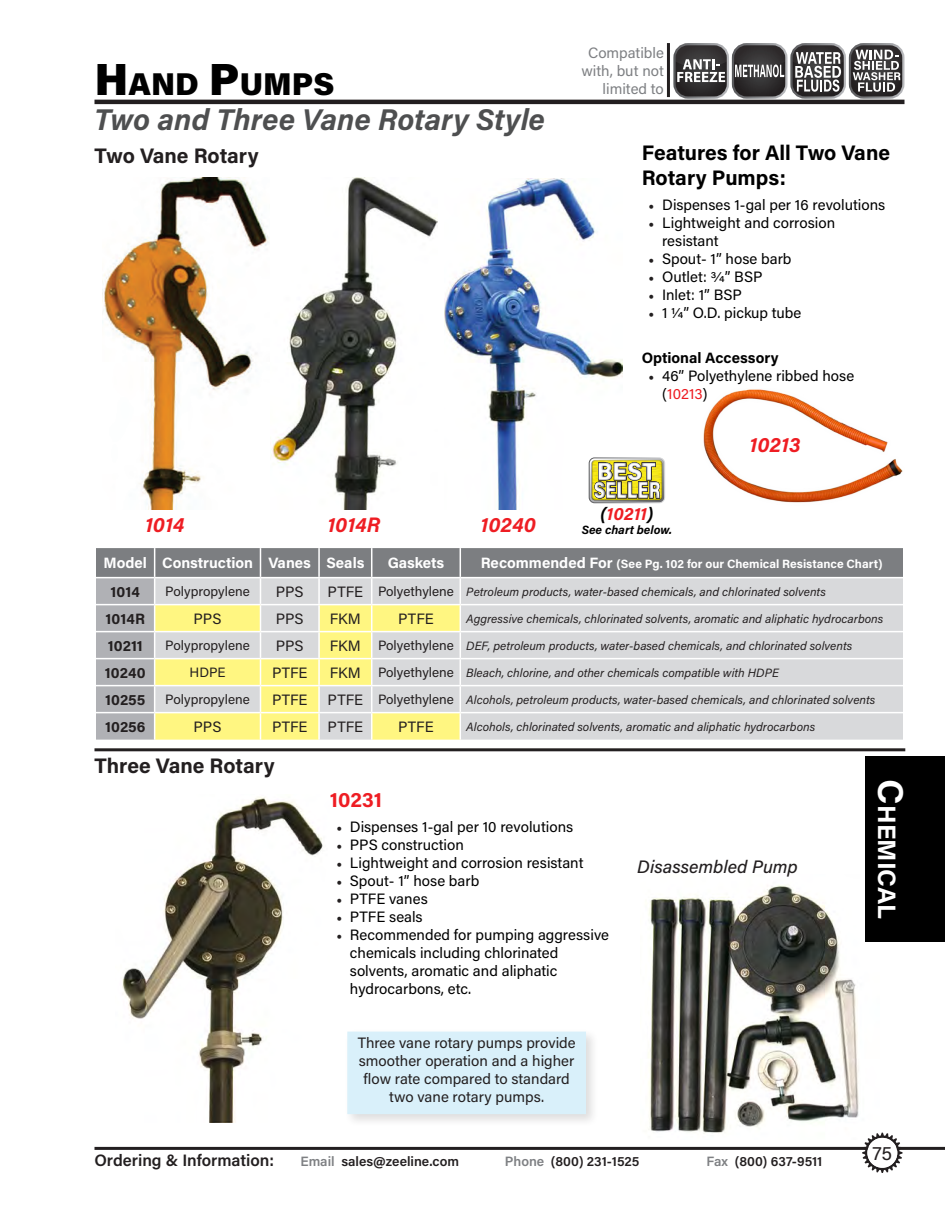
<style>
.page{position:relative;width:945px;height:1215px;background:#fff}
.page>*{position:absolute;margin:0;border:0;box-sizing:border-box;transform-origin:0 0}
.t1{font:900 31.5px "Acumin Pro";color:#000}
.t2{font:italic 700 30px "Acumin Pro";color:#4e4f50}
.t3{font:700 25.2px "Acumin Pro";color:#fff}
.t4{font:700 21px/25.2px "Acumin Pro";color:#000}
.Paragraph_Style_3{font:700 21px "Acumin Pro";color:#231f20}
.Paragraph_Style_3-2{font:italic 700 21px "Acumin Pro";color:#ee1d23}
.t5{font:700 21px "Acumin Pro";color:#ee1d23}
.t6{font:19.5px "Acumin Pro";color:#231f20}
.Paragraph_Style_3-3{font:italic 500 18px "Acumin Pro";color:#231f20}
.t7{font:italic 700 18px "Acumin Pro";letter-spacing:.005em;color:#ee1d23}
.t8{font:600 16.5px "Acumin Pro";letter-spacing:-.005em;color:#231f20}
.t9{font:15px/18px "Acumin Pro";color:#000}
.Paragraph_Style_3-4{font:15px/18px "Acumin Pro";color:#231f20;text-align:center}
.Paragraph_Style_3-5{font:700 15px "Acumin Pro";color:#fff}
.t10{font:15px/18px "Acumin Pro";color:#7e8083;text-align:center}
.Paragraph_Style_3-6{font:700 15px "Acumin Pro";color:#231f20}
.t11{font:700 15px "Acumin Pro";color:#000}
.Paragraph_Style_3-7{font:13.5px "Acumin Pro";color:#231f20}
.t12{font:600 13.5px "Acumin Pro";color:#231f20}
.Paragraph_Style_3-8{font:italic 12px "Acumin Pro";color:#231f20}
.Paragraph_Style_3-9{font:700 12px "Acumin Pro";color:#fff}
.t13{font:italic 700 12px "Acumin Pro";color:#000}
.s1{font-size:45px}
.s2{font-family:"Minion Pro";color:#231f20}
.s3{color:#ee1d23}
.s4{color:#000}
.s5{font-size:15px}
.s6{color:#7e8083}
.s7{font-size:36px}
</style>
<div class="page">
<hr style="left:94px;top:100px;width:810px;height:4px;background:#231f20">
<hr style="left:94px;top:1147px;width:851px;height:3px;background:#231f20">
<hr style="left:667px;top:43px;width:3px;height:54px;background:#231f20">
<img style="left:122px;top:797px;width:201px;height:325px">
<div style="left:673px;top:43px;width:56px;height:56px;border:2px solid #fff;border-radius:13px"></div>
<div style="left:849px;top:43px;width:55px;height:56px;border:2px solid #fff;border-radius:13px"></div>
<div style="left:790px;top:43px;width:56px;height:56px;border:2px solid #fff;border-radius:13px"></div>
<div style="left:732px;top:43px;width:56px;height:56px;border:2px solid #fff;border-radius:13px"></div>
<svg style="left:674px;top:44px;width:230px;height:54px"></svg>
<img style="left:103px;top:178px;width:166px;height:332px">
<img style="left:270px;top:178px;width:168px;height:332px">
<img style="left:444px;top:178px;width:178px;height:332px">
<img style="left:703px;top:389px;width:200px;height:114px">
<svg style="left:96px;top:548px;width:807px;height:192px;background:#cfcfc1"></svg>
<hr style="left:96px;top:577px;width:59px;height:1px;background:#fff">
<hr style="left:155px;top:577px;width:105px;height:1px;background:#fff">
<hr style="left:260px;top:577px;width:59px;height:1px;background:#fff">
<hr style="left:319px;top:577px;width:53px;height:1px;background:#fff">
<hr style="left:372px;top:577px;width:88px;height:1px;background:#fff">
<hr style="left:460px;top:577px;width:443px;height:1px;background:#fff">
<hr style="left:94px;top:748px;width:811px;height:3px;background:#231f20">
<img style="left:648px;top:874px;width:218px;height:260px">
<svg style="left:347px;top:1031px;width:246px;height:90px;fill:#ebeaea"></svg>
<div style="left:347px;top:1032px;width:239px;height:82px;background:#d9f0fa"></div>
<div style="left:866px;top:756px;width:79px;height:186px;background:#000"></div>
<svg style="left:862px;top:1133px;width:41px;height:40px"></svg>
<div style="left:867px;top:1138px;width:30px;height:30px;background:#fff;border-radius:50%"></div>
<img style="left:589px;top:457px;width:72px;height:1px">
<svg style="left:589px;top:458px;width:76px;height:45px"></svg>
<p class="t1" style="left:94px;top:62px;width:242px"><span class="s1">H</span>AND <span class="s1">P</span>UMPS</p>
<p class="t2" style="left:94px;top:98px;width:452px">Two and Three Vane Rotary Style</p>
<p class="Paragraph_Style_3" style="left:94px;top:140px;width:166px">Two Vane Rotary</p>
<p class="Paragraph_Style_3-2" style="left:145px;top:510px;width:41px">1014</p>
<p class="Paragraph_Style_3-2" style="left:328px;top:510px;width:54px">1014R</p>
<p class="Paragraph_Style_3-2" style="left:481px;top:510px;width:57px">10240</p>
<p class="t10" style="left:581px;top:43px;width:84px">Compatible with, but not</p>
<p class="t10" style="left:603px;top:79px;width:63px">limited to</p>
<p class="t4" style="left:642px;top:139px;width:250px">Features for All Two Vane<br>Rotary Pumps:</p>
<p class="t9" style="left:649px;top:195px;width:238px"><span class="s2">•</span> Dispenses 1-gal per 16 revolutions</p>
<p class="t9" style="left:662px;top:213px;width:175px;text-indent:-14px"><span class="s2">•</span> Lightweight and corrosion resistant</p>
<p class="t9" style="left:649px;top:249px;width:144px"><span class="s2">•</span> Spout- 1” hose barb</p>
<p class="t9" style="left:649px;top:267px;width:115px"><span class="s2">•</span> Outlet: 3/4” BSP</p>
<p class="t9" style="left:649px;top:285px;width:95px"><span class="s2">•</span> Inlet: 1” BSP</p>
<p class="t9" style="left:649px;top:303px;width:154px"><span class="s2">•</span> 1 1/4” O.D. pickup tube</p>
<p class="t11" style="left:642px;top:347px;width:138px">Optional Accessory</p>
<p class="t9" style="left:662px;top:366px;width:194px;text-indent:-14px"><span class="s2">•</span> 46” Polyethylene ribbed hose (<span class="s3">10213</span>)</p>
<p class="t7" style="left:600px;top:501px;width:54px"><span class="s4">(</span>10211<span class="s4">)</span></p>
<p class="t13" style="left:582px;top:521px;width:92px">See chart below.</p>
<p class="Paragraph_Style_3-2" style="left:750px;top:430px;width:52px">10213</p>
<p class="Paragraph_Style_3-5" style="left:104px;top:553px;width:45px">Model</p>
<p class="Paragraph_Style_3-5" style="left:162px;top:553px;width:92px">Construction</p>
<p class="Paragraph_Style_3-5" style="left:269px;top:553px;width:44px">Vanes</p>
<p class="Paragraph_Style_3-5" style="left:326px;top:553px;width:40px">Seals</p>
<p class="Paragraph_Style_3-5" style="left:388px;top:553px;width:58px">Gaskets</p>
<p class="Paragraph_Style_3-9" style="left:481px;top:556px;width:403px"><span class="s5">Recommended For</span> (See Pg. 102 for our Chemical Resistance Chart)</p>
<p class="Paragraph_Style_3-6" style="left:111px;top:581px;width:31px">1014</p>
<p class="Paragraph_Style_3-7" style="left:165px;top:582px;width:86px">Polypropylene</p>
<p class="Paragraph_Style_3-4" style="left:276px;top:582px;width:29px">PPS</p>
<p class="Paragraph_Style_3-4" style="left:328px;top:582px;width:37px">PTFE</p>
<p class="Paragraph_Style_3-7" style="left:378px;top:582px;width:77px">Polyethylene</p>
<p class="Paragraph_Style_3-8" style="left:466px;top:583px;width:361px">Petroleum products, water-based chemicals, and chlorinated solvents</p>
<p class="Paragraph_Style_3-6" style="left:106px;top:608px;width:41px">1014R</p>
<p class="Paragraph_Style_3-4" style="left:194px;top:609px;width:29px">PPS</p>
<p class="Paragraph_Style_3-4" style="left:276px;top:609px;width:29px">PPS</p>
<p class="Paragraph_Style_3-4" style="left:330px;top:609px;width:33px">FKM</p>
<p class="Paragraph_Style_3-4" style="left:398px;top:609px;width:37px">PTFE</p>
<p class="Paragraph_Style_3-8" style="left:466px;top:610px;width:418px">Aggressive chemicals, chlorinated solvents, aromatic and aliphatic hydrocarbons</p>
<p class="Paragraph_Style_3-6" style="left:108px;top:635px;width:36px">10211</p>
<p class="Paragraph_Style_3-7" style="left:165px;top:636px;width:86px">Polypropylene</p>
<p class="Paragraph_Style_3-4" style="left:276px;top:636px;width:29px">PPS</p>
<p class="Paragraph_Style_3-4" style="left:330px;top:636px;width:33px">FKM</p>
<p class="Paragraph_Style_3-7" style="left:378px;top:636px;width:77px">Polyethylene</p>
<p class="Paragraph_Style_3-8" style="left:466px;top:637px;width:388px">DEF, petroleum products, water-based chemicals, and chlorinated solvents</p>
<p class="Paragraph_Style_3-6" style="left:105px;top:662px;width:42px">10240</p>
<p class="Paragraph_Style_3-7" style="left:190px;top:663px;width:38px">HDPE</p>
<p class="Paragraph_Style_3-4" style="left:272px;top:663px;width:37px">PTFE</p>
<p class="Paragraph_Style_3-4" style="left:330px;top:663px;width:33px">FKM</p>
<p class="Paragraph_Style_3-7" style="left:378px;top:663px;width:77px">Polyethylene</p>
<p class="Paragraph_Style_3-8" style="left:466px;top:664px;width:314px">Bleach, chlorine, and other chemicals compatible with HDPE</p>
<p class="Paragraph_Style_3-6" style="left:105px;top:689px;width:42px">10255</p>
<p class="Paragraph_Style_3-7" style="left:165px;top:690px;width:86px">Polypropylene</p>
<p class="Paragraph_Style_3-4" style="left:272px;top:690px;width:37px">PTFE</p>
<p class="Paragraph_Style_3-4" style="left:328px;top:690px;width:37px">PTFE</p>
<p class="Paragraph_Style_3-7" style="left:378px;top:690px;width:77px">Polyethylene</p>
<p class="Paragraph_Style_3-8" style="left:466px;top:691px;width:411px">Alcohols, petroleum products, water-based chemicals, and chlorinated solvents</p>
<p class="Paragraph_Style_3-6" style="left:105px;top:716px;width:42px">10256</p>
<p class="Paragraph_Style_3-4" style="left:194px;top:717px;width:29px">PPS</p>
<p class="Paragraph_Style_3-4" style="left:272px;top:717px;width:37px">PTFE</p>
<p class="Paragraph_Style_3-4" style="left:328px;top:717px;width:37px">PTFE</p>
<p class="Paragraph_Style_3-4" style="left:398px;top:717px;width:37px">PTFE</p>
<p class="Paragraph_Style_3-8" style="left:466px;top:718px;width:350px">Alcohols, chlorinated solvents, aromatic and aliphatic hydrocarbons</p>
<p class="Paragraph_Style_3" style="left:94px;top:751px;width:182px">Three Vane Rotary</p>
<p class="t5" style="left:330px;top:785px;width:54px">10231</p>
<p class="t9" style="left:336px;top:817px;width:238px"><span class="s2">•</span> Dispenses 1-gal per 10 revolutions</p>
<p class="t9" style="left:336px;top:835px;width:129px"><span class="s2">•</span> PPS construction</p>
<p class="t9" style="left:336px;top:853px;width:249px"><span class="s2">•</span> Lightweight and corrosion resistant</p>
<p class="t9" style="left:336px;top:871px;width:144px"><span class="s2">•</span> Spout- 1” hose barb</p>
<p class="t9" style="left:336px;top:889px;width:93px"><span class="s2">•</span> PTFE vanes</p>
<p class="t9" style="left:336px;top:907px;width:88px"><span class="s2">•</span> PTFE seals</p>
<p class="t9" style="left:350px;top:925px;width:261px;text-indent:-14px"><span class="s2">•</span> Recommended for pumping aggressive chemicals including chlorinated solvents, aromatic and aliphatic hydrocarbons, etc.</p>
<p class="Paragraph_Style_3-4" style="left:358px;top:1033px;width:219px">Three vane rotary pumps provide smoother operation and a higher flow rate compared to standard two vane rotary pumps.</p>
<p class="Paragraph_Style_3-3" style="left:637px;top:855px;width:162px">Disassembled Pump</p>
<p class="t8" style="left:94px;top:1149px;width:181px">Ordering &amp; Information:</p>
<p class="t12" style="left:301px;top:1152px;width:160px"><span class="s6">Email</span> sales@zeeline.com</p>
<p class="t12" style="left:505px;top:1152px;width:136px"><span class="s6">Phone</span> (800) 231-1525</p>
<p class="t12" style="left:707px;top:1152px;width:117px"><span class="s6">Fax</span> (800) 637-9511</p>
<p class="t3" style="left:905px;top:779px;width:141px;rotate:90deg"><span class="s7">C</span>hemical</p>
<p class="t6" style="left:872px;top:1140px;width:21px">75</p>
</div>
